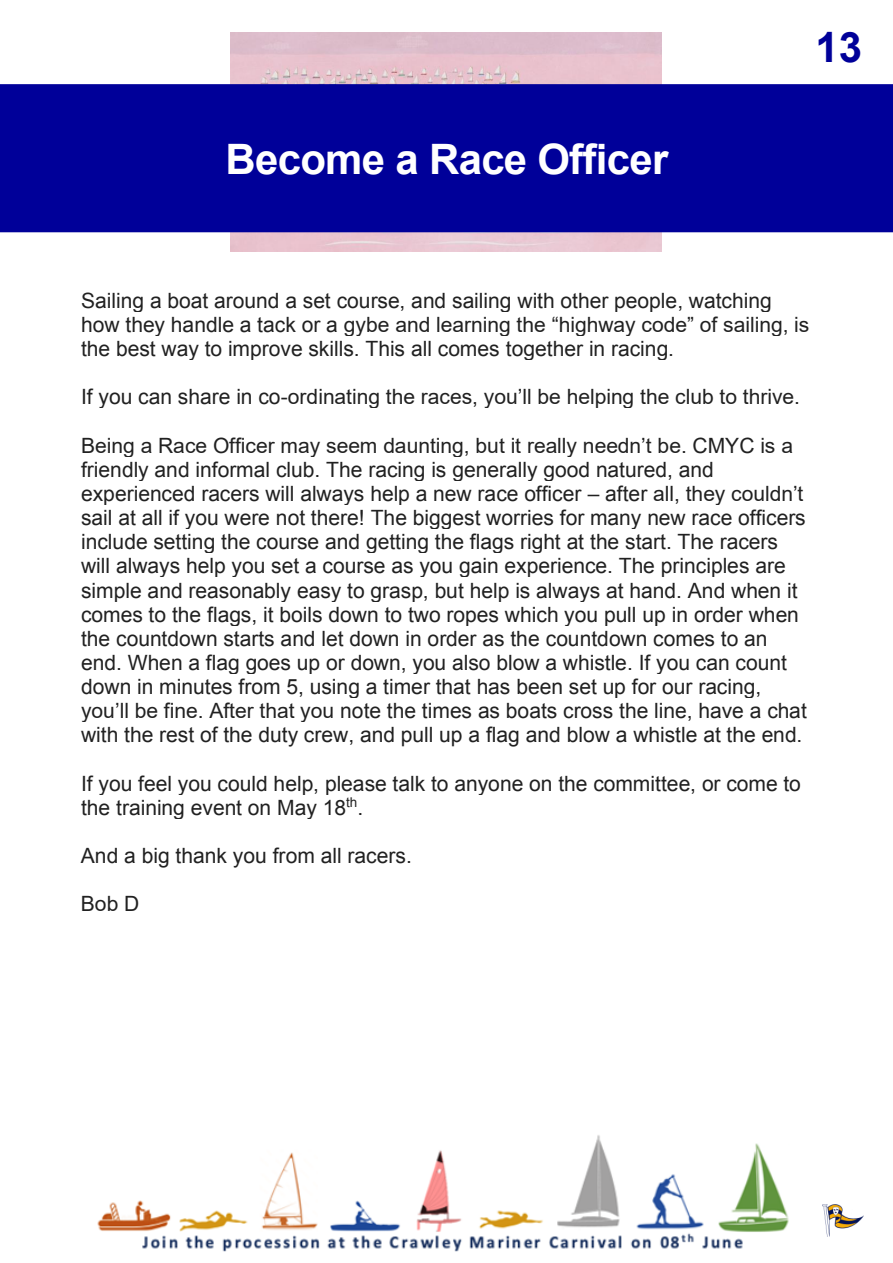
<style>
.page{position:relative;width:893px;height:1263px;background:#fff}
.page>*{position:absolute;margin:0;border:0;box-sizing:border-box;transform-origin:0 0}
.t1{font:700 42px "Arial";letter-spacing:-.015em;color:#fff}
.t2{font:700 42px "Arial";color:#009}
.t3{font:21px/24.2px "Arial";color:#212121}
.t4{font:21px "Arial";color:#212121}
</style>
<div class="page">
<img style="left:230px;top:32px;width:432px;height:219px">
<div style="left:0;top:84px;width:893px;height:148px;background:#009"></div>
<img style="left:822px;top:1204px;width:42px;height:32px">
<img style="left:97px;top:1135px;width:692px;height:117px">
<h1 class="t1" style="left:226px;top:136px;width:444px">Become a Race Officer</h1>
<h1 class="t2" style="left:815px;top:18px;width:48px">13</h1>
<p class="t3" style="left:81px;top:288px;width:730px">Sailing a boat around a set course, and sailing with other people, watching how they handle a tack or a gybe and learning the “highway code” of sailing, is the best way to improve skills. This all comes together in racing.</p>
<p class="t3" style="left:81px;top:385px;width:721px">If you can share in co-ordinating the races, you’ll be helping the club to thrive.</p>
<p class="t3" style="left:81px;top:433px;width:727px">Being a Race Officer may seem daunting, but it really needn’t be. CMYC is a friendly and informal club. The racing is generally good natured, and experienced racers will always help a new race officer – after all, they couldn’t sail at all if you were not there! The biggest worries for many new race officers include setting the course and getting the flags right at the start. The racers will always help you set a course as you gain experience. The principles are simple and reasonably easy to grasp, but help is always at hand. And when it comes to the flags, it boils down to two ropes which you pull up in order when the countdown starts and let down in order as the countdown comes to an end. When a flag goes up or down, you also blow a whistle. If you can count down in minutes from 5, using a timer that has been set up for our racing, you’ll be fine. After that you note the times as boats cross the line, have a chat with the rest of the duty crew, and pull up a flag and blow a whistle at the end.</p>
<p class="t3" style="left:81px;top:771px;width:721px">If you feel you could help, please talk to anyone on the committee, or come to the training event on May 18<sup>th</sup>.</p>
<p class="t3" style="left:81px;top:844px;width:332px">And a big thank you from all racers.</p>
<p class="t4" style="left:81px;top:889px;width:60px">Bob D</p>
</div>
